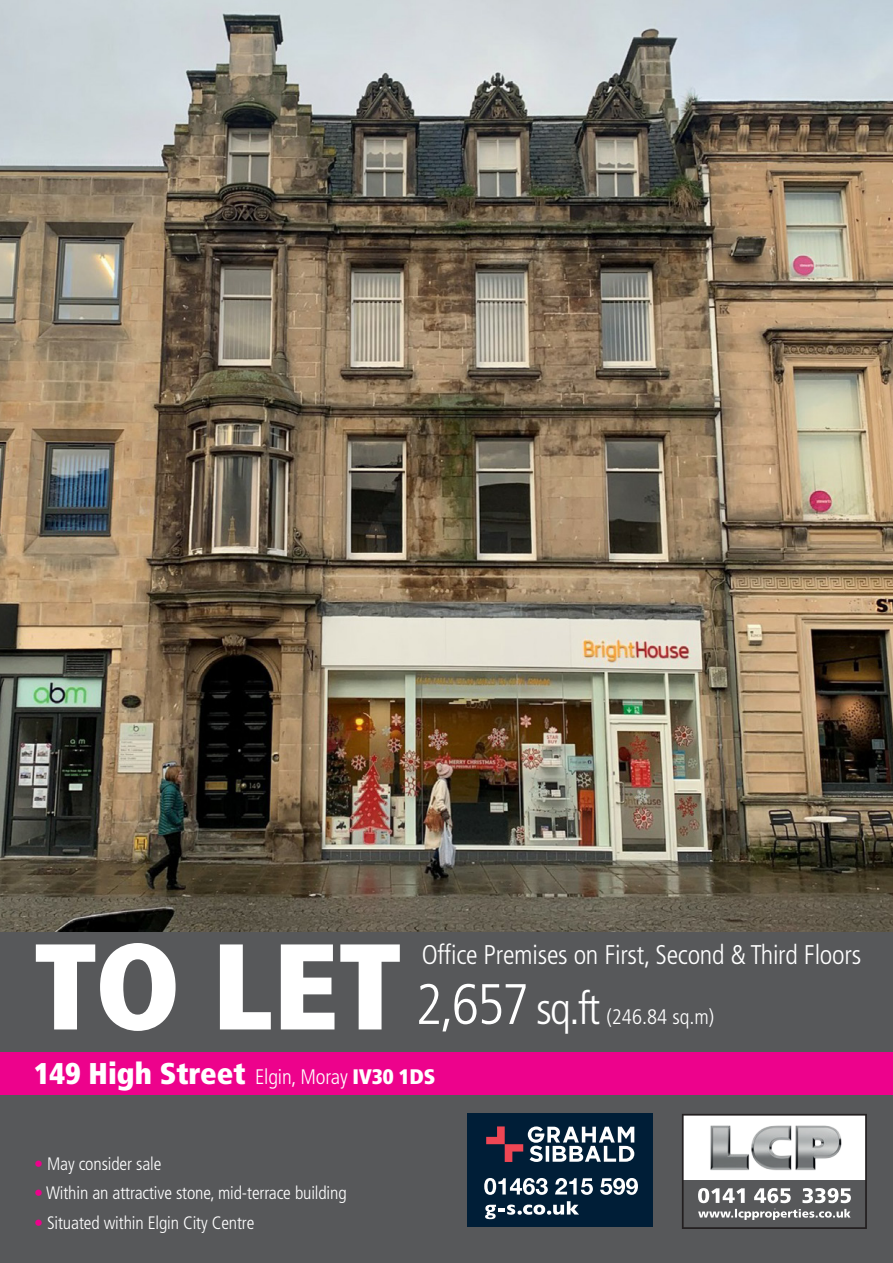
<style>
.page{position:relative;width:893px;height:1263px;background:#fff}
.page>*{position:absolute;margin:0;border:0;box-sizing:border-box;transform-origin:0 0}
.t1{font:900 condensed 121.8px "Frutiger";color:#fff}
.t2{font:900 condensed 30px "Frutiger";color:#fff}
.t3{font:300 condensed 27px "Frutiger";letter-spacing:-.01em;color:#fff}
.t4{font:300 condensed 21px "Frutiger";color:#fff}
.t5{font:300 condensed 18px "Frutiger";letter-spacing:-.01em;color:#fff}
.s1{font-size:57px}
.s2{font-size:45px}
.s3{font-weight:300;font-size:21px}
.s4{font-size:21px}
.s5{color:#ed028c}
</style>
<div class="page">
<img style="left:0;top:0;width:893px;height:933px">
<div style="left:0;top:933px;width:893px;height:330px;background:#57585a"></div>
<div style="left:0;top:1052px;width:893px;height:43px;background:#ed028c"></div>
<div style="left:468px;top:1114px;width:185px;height:113px;background:#001e37"></div>
<svg style="left:486px;top:1126px;width:148px;height:36px"></svg>
<svg style="left:485px;top:1201px;width:94px;height:18px"></svg>
<svg style="left:484px;top:1178px;width:64px;height:17px"></svg>
<svg style="left:555px;top:1178px;width:38px;height:17px"></svg>
<svg style="left:600px;top:1178px;width:38px;height:17px"></svg>
<svg style="left:682px;top:1114px;width:185px;height:115px"></svg>
<p class="t1" style="left:34px;top:913px;width:369px">TO LET</p>
<p class="t3" style="left:422px;top:940px;width:441px">Office Premises on First, Second &amp; Third Floors</p>
<p class="t4" style="left:415px;top:1005px;width:301px"><span class="s1">2,657</span> <span class="s2">sq.ft</span> (246.84 sq.m)</p>
<p class="t2" style="left:34px;top:1055px;width:403px">149 High Street <span class="s3">Elgin, Moray</span> <span class="s4">IV30 1DS</span></p>
<p class="t5" style="left:34px;top:1153px;width:129px"><span class="s5">•</span> May consider sale</p>
<p class="t5" style="left:34px;top:1183px;width:314px"><span class="s5">•</span> Within an attractive stone, mid-terrace building</p>
<p class="t5" style="left:34px;top:1212px;width:222px"><span class="s5">•</span> Situated within Elgin City Centre</p>
</div>
